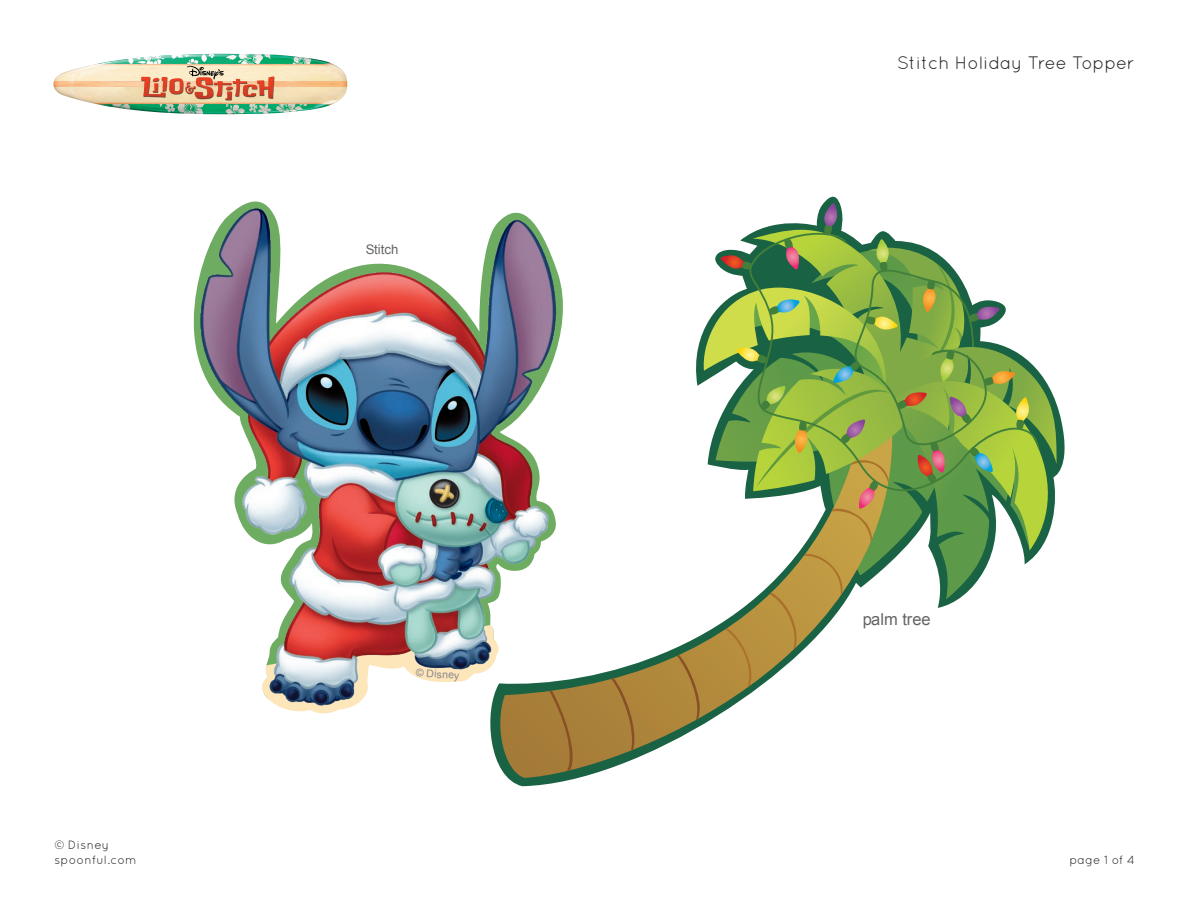
<style>
.page{position:relative;width:1188px;height:918px;background:#fff}
.page>*{position:absolute;margin:0;border:0;box-sizing:border-box;transform-origin:0 0}
.t1{font:18px "Quicksand";color:#231f20}
.t2{font:16.5px "Arial";color:#231f20}
.t3{font:13.2px "Arial";color:#231f20}
.t4{font:12px "Quicksand";letter-spacing:.025em;color:#211e1e}
.t5{font:12px "Quicksand";color:#231f20}
.t6{font:10.5px "Arial";color:#8a898a}
</style>
<div class="page">
<svg style="left:494px;top:647px;width:216px;height:131px"></svg>
<svg style="left:549px;top:691px;width:30px;height:80px;background:#a27837"></svg>
<svg style="left:611px;top:678px;width:28px;height:73px;background:#a77d38"></svg>
<svg style="left:677px;top:203px;width:388px;height:517px"></svg>
<svg style="left:193px;top:201px;width:384px;height:516px"></svg>
<svg style="left:257px;top:706px;width:246px;height:12px"></svg>
<img style="left:201px;top:209px;width:355px;height:497px">
<img style="left:53px;top:54px;width:294px;height:60px">
<svg style="left:187px;top:65px;width:37px;height:15px"></svg>
<p class="t4" style="left:54px;top:838px;width:56px">© Disney</p>
<p class="t4" style="left:54px;top:853px;width:84px">spoonful.com</p>
<p class="t3" style="left:365px;top:241px;width:35px">Stitch</p>
<p class="t6" style="left:416px;top:666px;width:45px;rotate:3deg">© Disney</p>
<p class="t1" style="left:897px;top:52px;width:239px">Stitch Holiday Tree Topper</p>
<p class="t2" style="left:862px;top:608px;width:70px">palm tree</p>
<p class="t5" style="left:1070px;top:853px;width:67px">page 1 of 4</p>
</div>
